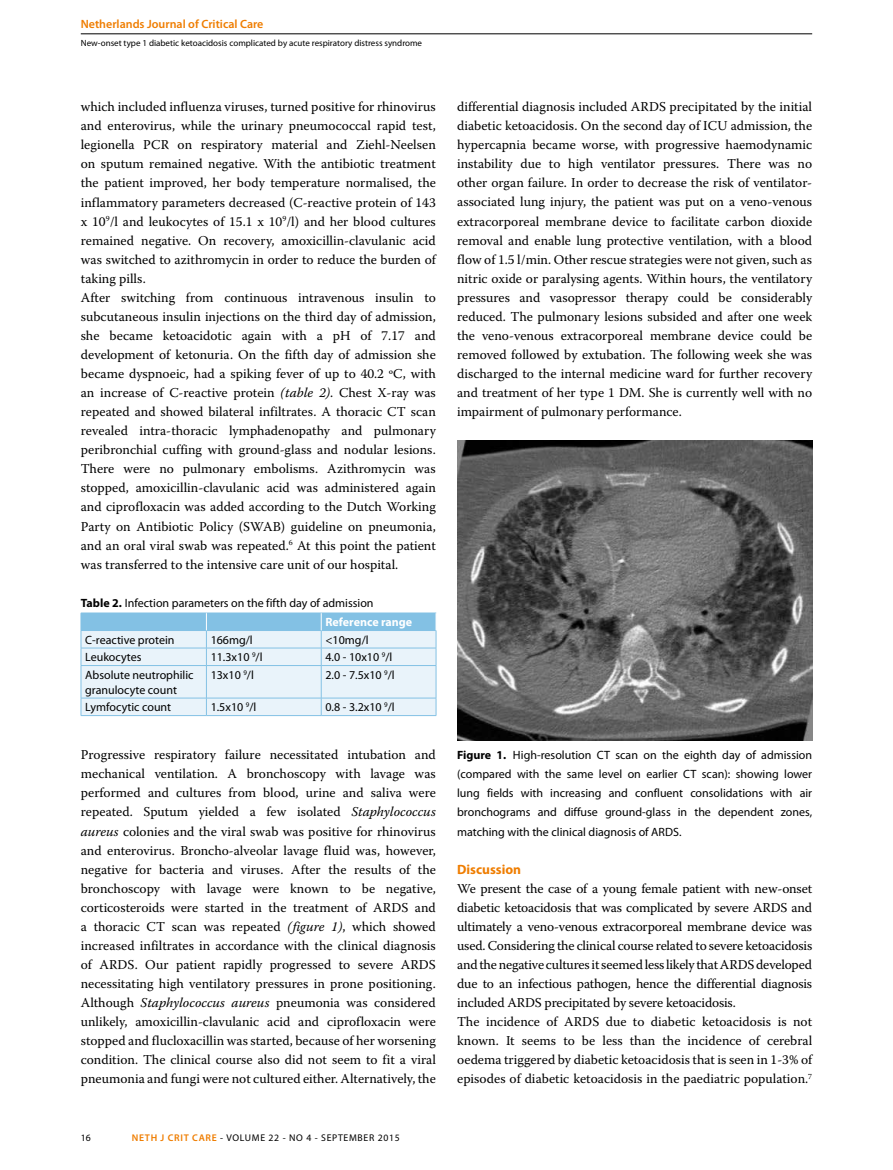
<style>
.page{position:relative;width:893px;height:1170px;background:#fff}
.page>*{position:absolute;margin:0;border:0;box-sizing:border-box;transform-origin:0 0}
.t1{font:13.5px/19px "Warnock Pro";color:#000}
.t2{font:700 13.5px "Myriad Pro";color:#ef7d00}
.t3{font:12px/19px "Myriad Pro";color:#000}
.t4{font:600 12px "Myriad Pro";color:#ef7d00}
.t5{font:9.75px "Myriad Pro";letter-spacing:.07em;color:#000}
.t6{font:9px "Myriad Pro";color:#000}
.s1{font-style:italic}
.s2{font-weight:700}
.s3{font-weight:700;color:#fff}
.s4{font-weight:600;color:#ef7d00}
</style>
<div class="page">
<hr style="left:81px;top:34px;width:731px;height:1px;background:#000">
<hr style="left:81px;top:612px;width:125px;height:1px;background:#83c1e4">
<hr style="left:206px;top:612px;width:115px;height:1px;background:#83c1e4">
<hr style="left:321px;top:612px;width:115px;height:1px;background:#83c1e4">
<hr style="left:81px;top:715px;width:125px;height:1px;background:#83c1e4">
<hr style="left:206px;top:715px;width:115px;height:1px;background:#83c1e4">
<hr style="left:321px;top:715px;width:115px;height:1px;background:#83c1e4">
<svg style="left:81px;top:613px;width:356px;height:102px;background:#d3e8f5"></svg>
<img style="left:457px;top:440px;width:355px;height:300px">
<p class="t4" style="left:81px;top:18px;width:184px">Netherlands Journal of Critical Care</p>
<p class="t6" style="left:81px;top:38px;width:343px">New-onset type 1 diabetic ketoacidosis complicated by acute respiratory distress syndrome</p>
<p class="t1" style="left:81px;top:97px;width:357px">which included influenza viruses, turned positive for rhinovirus and enterovirus, while the urinary pneumococcal rapid test, legionella PCR on respiratory material and Ziehl-Neelsen on sputum remained negative. With the antibiotic treatment the patient improved, her body temperature normalised, the inflammatory parameters decreased (C-reactive protein of 143 x 10<sup>9</sup>/l and leukocytes of 15.1 x 10<sup>9</sup>/l) and her blood cultures remained negative. On recovery, amoxicillin-clavulanic acid was switched to azithromycin in order to reduce the burden of taking pills.<br>After switching from continuous intravenous insulin to subcutaneous insulin injections on the third day of admission, she became ketoacidotic again with a pH of 7.17 and development of ketonuria. On the fifth day of admission she became dyspnoeic, had a spiking fever of up to 40.2 ºC, with an increase of C-reactive protein <span class="s1">(table 2)</span>. Chest X-ray was repeated and showed bilateral infiltrates. A thoracic CT scan revealed intra-thoracic lymphadenopathy and pulmonary peribronchial cuffing with ground-glass and nodular lesions.<br>There were no pulmonary embolisms. Azithromycin was stopped, amoxicillin-clavulanic acid was administered again and ciprofloxacin was added according to the Dutch Working Party on Antibiotic Policy (SWAB) guideline on pneumonia, and an oral viral swab was repeated.<sup>6</sup> At this point the patient was transferred to the intensive care unit of our hospital.</p>
<p class="t3" style="left:325px;top:593px;width:88px;line-height:19.5px;text-indent:-245px"><span class="s2">Table 2.</span> Infection parameters on the fifth day of admission<br><span class="s3">Reference range</span></p>
<p class="t3" style="left:85px;top:630px;width:91px">C-reactive protein</p>
<p class="t3" style="left:211px;top:630px;width:44px">166mg/l</p>
<p class="t3" style="left:325px;top:630px;width:45px">&lt;10mg/l</p>
<p class="t3" style="left:85px;top:648px;width:58px">Leukocytes</p>
<p class="t3" style="left:211px;top:648px;width:53px">11.3x10 <sup>9</sup>/l</p>
<p class="t3" style="left:325px;top:648px;width:68px">4.0 - 10x10 <sup>9</sup>/l</p>
<p class="t3" style="left:85px;top:667px;width:110px;line-height:15px">Absolute neutrophilic granulocyte count</p>
<p class="t3" style="left:211px;top:665px;width:45px">13x10 <sup>9</sup>/l</p>
<p class="t3" style="left:325px;top:665px;width:71px">2.0 - 7.5x10 <sup>9</sup>/l</p>
<p class="t3" style="left:85px;top:698px;width:87px">Lymfocytic count</p>
<p class="t3" style="left:211px;top:698px;width:47px">1.5x10 <sup>9</sup>/l</p>
<p class="t3" style="left:325px;top:698px;width:71px">0.8 - 3.2x10 <sup>9</sup>/l</p>
<p class="t1" style="left:81px;top:745px;width:357px;text-align:justify">Progressive respiratory failure necessitated intubation and mechanical ventilation. A bronchoscopy with lavage was performed and cultures from blood, urine and saliva were repeated. Sputum yielded a few isolated <span class="s1">Staphylococcus aureus</span> colonies and the viral swab was positive for rhinovirus and enterovirus. Broncho-alveolar lavage fluid was, however, negative for bacteria and viruses. After the results of the bronchoscopy with lavage were known to be negative, corticosteroids were started in the treatment of ARDS and a thoracic CT scan was repeated <span class="s1">(figure 1)</span>, which showed increased infiltrates in accordance with the clinical diagnosis of ARDS. Our patient rapidly progressed to severe ARDS necessitating high ventilatory pressures in prone positioning.<br>Although <span class="s1">Staphylococcus aureus</span> pneumonia was considered unlikely, amoxicillin-clavulanic acid and ciprofloxacin were stopped and flucloxacillin was started, because of her worsening condition. The clinical course also did not seem to fit a viral pneumonia and fungi were not cultured either. Alternatively, the</p>
<p class="t5" style="left:81px;top:1131px;width:12px">16</p>
<p class="t5" style="left:132px;top:1131px;width:269px"><span class="s4">NETH J CRIT CARE</span> - VOLUME 22 - NO 4 - SEPTEMBER 2015</p>
<p class="t1" style="left:457px;top:97px;width:357px;text-align:justify">differential diagnosis included ARDS precipitated by the initial diabetic ketoacidosis. On the second day of ICU admission, the hypercapnia became worse, with progressive haemodynamic instability due to high ventilator pressures. There was no other organ failure. In order to decrease the risk of ventilator&shy;associated lung injury, the patient was put on a veno-venous extracorporeal membrane device to facilitate carbon dioxide removal and enable lung protective ventilation, with a blood flow of 1.5 l/min. Other rescue strategies were not given, such as nitric oxide or paralysing agents. Within hours, the ventilatory pressures and vasopressor therapy could be considerably reduced. The pulmonary lesions subsided and after one week the veno-venous extracorporeal membrane device could be removed followed by extubation. The following week she was discharged to the internal medicine ward for further recovery and treatment of her type 1 DM. She is currently well with no impairment of pulmonary performance.</p>
<p class="t3" style="left:457px;top:746px;width:357px;text-align:justify"><span class="s2">Figure 1.</span> High-resolution CT scan on the eighth day of admission (compared with the same level on earlier CT scan): showing lower lung fields with increasing and confluent consolidations with air bronchograms and diffuse ground-glass in the dependent zones, matching with the clinical diagnosis of ARDS.</p>
<p class="t2" style="left:457px;top:861px;width:66px">Discussion</p>
<p class="t1" style="left:457px;top:878px;width:357px">We present the case of a young female patient with new-onset diabetic ketoacidosis that was complicated by severe ARDS and ultimately a veno-venous extracorporeal membrane device was used. Considering the clinical course related to severe ketoacidosis and the negative cultures it seemed less likely that ARDS developed due to an infectious pathogen, hence the differential diagnosis included ARDS precipitated by severe ketoacidosis.<br>The incidence of ARDS due to diabetic ketoacidosis is not known. It seems to be less than the incidence of cerebral oedema triggered by diabetic ketoacidosis that is seen in 1-3% of episodes of diabetic ketoacidosis in the paediatric population.<sup>7</sup></p>
</div>
